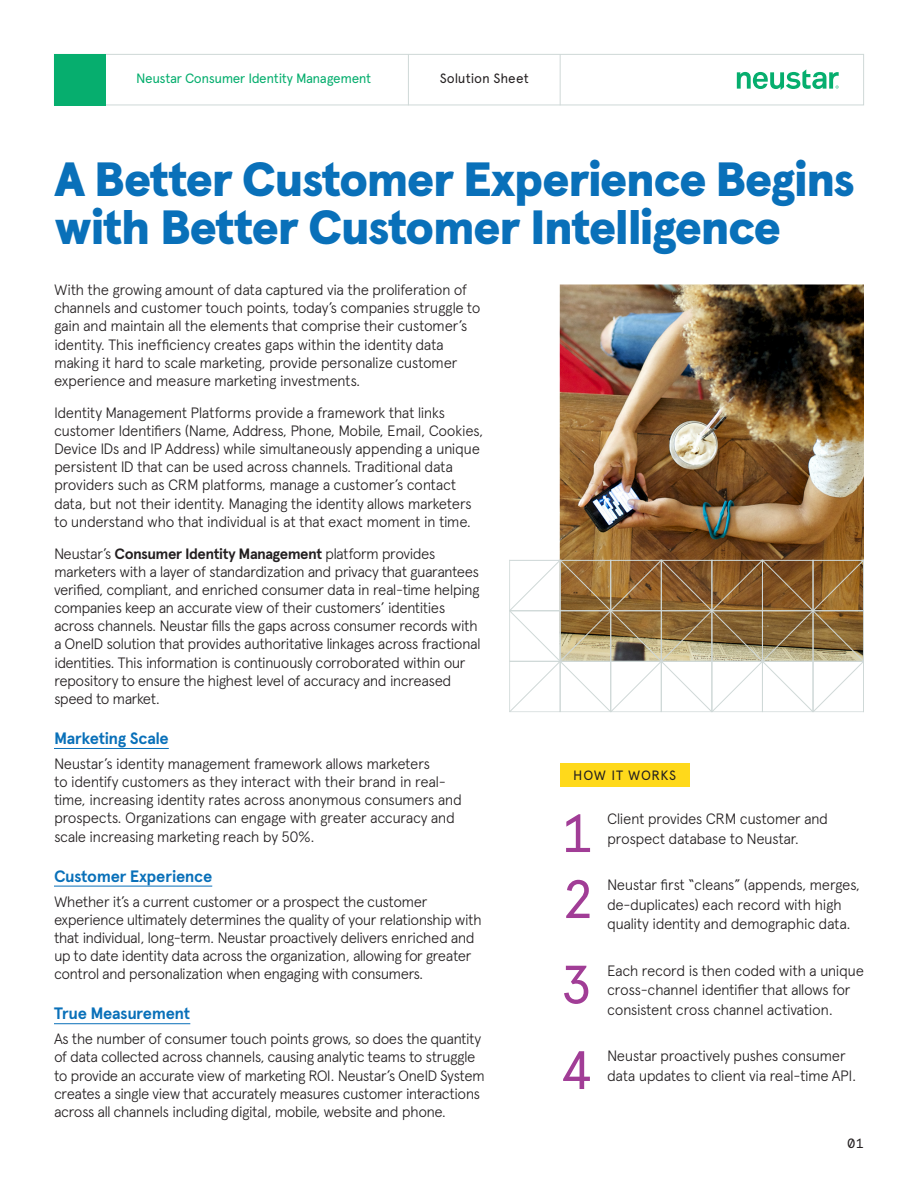
<style>
.page{position:relative;width:918px;height:1188px;background:#fff}
.page>*{position:absolute;margin:0;border:0;box-sizing:border-box;transform-origin:0 0}
.t1{font:54px/66px "Apercu Pro Mono";color:#a13d96}
.t2{font:900 48px/48px "Apercu Pro";letter-spacing:-.035em;color:#0970b9}
.t3{font:700 16.5px "Apercu Pro";letter-spacing:-.025em;color:#0970b9}
.t4{font:300 15px/18.1px "Apercu Pro";letter-spacing:-.04em;color:#231f20}
.t5{font:13.5px "Apercu Pro";letter-spacing:-.035em;color:#06ae6e}
.t6{font:13.5px "Apercu Pro";letter-spacing:.005em;color:#231f20}
.t7{font:13.5px "Apercu Pro";letter-spacing:.045em;color:#231f20}
.t8{font:13.5px "Apercu Pro Mono";color:#231f20}
.s1{font-weight:700}
</style>
<div class="page">
<div style="left:54px;top:54px;width:810px;height:51px;border:1px solid #cfd8d7"></div>
<div style="left:54px;top:54px;width:51px;height:51px;background:#06ae6e"></div>
<svg style="left:737px;top:69px;width:102px;height:21px"></svg>
<hr style="left:408px;top:54px;width:1px;height:51px;background:#cfd8d7">
<hr style="left:560px;top:54px;width:1px;height:51px;background:#cfd8d7">
<hr style="left:54px;top:748px;width:115px;height:1px;background:#0970b9">
<hr style="left:54px;top:886px;width:158px;height:1px;background:#0970b9">
<hr style="left:54px;top:1023px;width:136px;height:1px;background:#0970b9">
<img style="left:560px;top:284px;width:304px;height:276px">
<svg style="left:509px;top:560px;width:355px;height:152px"></svg>
<div style="left:560px;top:764px;width:130px;height:23px;background:#ffd91b"></div>
<p class="t5" style="left:136px;top:68px;width:237px">Neustar Consumer Identity Management</p>
<p class="t6" style="left:440px;top:68px;width:90px">Solution Sheet</p>
<h2 class="t2" style="left:54px;top:152px;width:802px">A Better Customer Experience Begins with Better Customer Intelligence</h2>
<p class="t4" style="left:54px;top:279px;width:428px">With the growing amount of data captured via the proliferation of channels and customer touch points, today’s companies struggle to gain and maintain all the elements that comprise their customer’s identity. This inefficiency creates gaps within the identity data making it hard to scale marketing, provide personalize customer experience and measure marketing investments.</p>
<p class="t4" style="left:54px;top:402px;width:431px">Identity Management Platforms provide a framework that links customer Identifiers (Name, Address, Phone, Mobile, Email, Cookies, Device IDs and IP Address) while simultaneously appending a unique persistent ID that can be used across channels. Traditional data providers such as CRM platforms, manage a customer’s contact data, but not their identity. Managing the identity allows marketers to understand who that individual is at that exact moment in time.</p>
<p class="t4" style="left:54px;top:543px;width:428px">Neustar’s <span class="s1">Consumer Identity Management</span> platform provides marketers with a layer of standardization and privacy that guarantees verified, compliant, and enriched consumer data in real-time helping companies keep an accurate view of their customers’ identities across channels. Neustar fills the gaps across consumer records with a OneID solution that provides authoritative linkages across fractional identities. This information is continuously corroborated within our repository to ensure the highest level of accuracy and increased speed to market.</p>
<p class="t3" style="left:54px;top:726px;width:116px">Marketing Scale</p>
<p class="t4" style="left:54px;top:753px;width:409px">Neustar’s identity management framework allows marketers<br>to identify customers as they interact with their brand in real&shy;time, increasing identity rates across anonymous consumers and prospects. Organizations can engage with greater accuracy and scale increasing marketing reach by 50%.</p>
<p class="t3" style="left:54px;top:863px;width:160px">Customer Experience</p>
<p class="t4" style="left:54px;top:891px;width:429px">Whether it’s a current customer or a prospect the customer experience ultimately determines the quality of your relationship with that individual, long-term. Neustar proactively delivers enriched and up to date identity data across the organization, allowing for greater control and personalization when engaging with consumers.</p>
<p class="t3" style="left:54px;top:1001px;width:138px">True Measurement</p>
<p class="t4" style="left:54px;top:1028px;width:432px">As the number of consumer touch points grows, so does the quantity of data collected across channels, causing analytic teams to struggle to provide an accurate view of marketing ROI. Neustar’s OneID System creates a single view that accurately measures customer interactions across all channels including digital, mobile, website and phone.</p>
<p class="t7" style="left:573px;top:765px;width:104px">HOW IT WORKS</p>
<h1 class="t1" style="left:560px;top:796px;width:35px">1<br>2</h1>
<h1 class="t1" style="left:560px;top:937px;width:35px;line-height:85.5px">3<br>4</h1>
<p class="t4" style="left:607px;top:808px;width:223px;line-height:19.5px">Client provides CRM customer and prospect database to Neustar.</p>
<p class="t4" style="left:607px;top:874px;width:254px;line-height:19.5px">Neustar first “cleans” (appends, merges, de-duplicates) each record with high quality identity and demographic data.</p>
<p class="t4" style="left:607px;top:959px;width:258px;line-height:19.5px">Each record is then coded with a unique cross-channel identifier that allows for consistent cross channel activation.</p>
<p class="t4" style="left:607px;top:1045px;width:251px;line-height:19.5px">Neustar proactively pushes consumer data updates to client via real-time API.</p>
<p class="t8" style="left:847px;top:1133px;width:18px">01</p>
</div>
